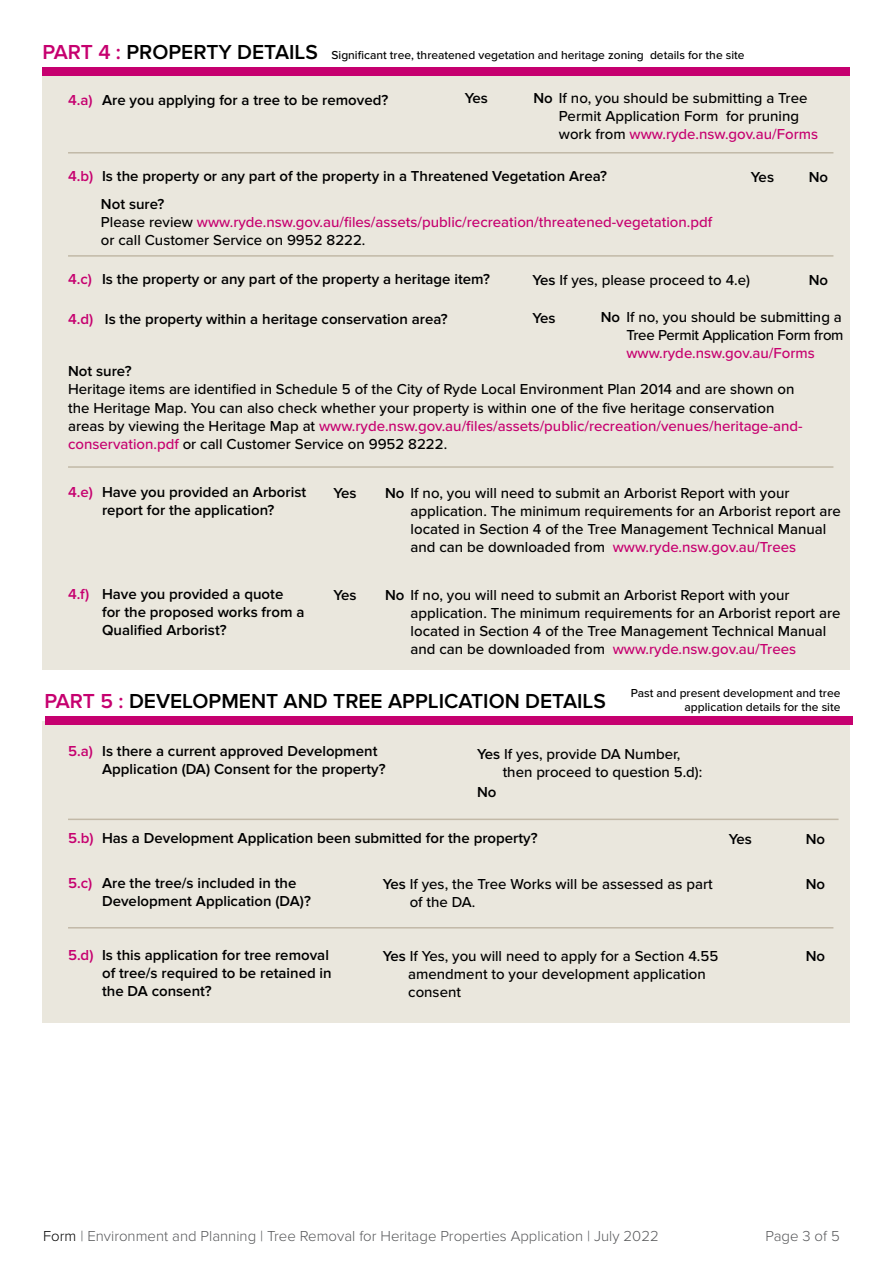
<style>
.page{position:relative;width:893px;height:1263px;background:#fff}
.page>*{position:absolute;margin:0;border:0;box-sizing:border-box;transform-origin:0 0}
.t1{font:600 21px "Proxima Nova";color:#000}
.t2{font:500 15px/18px "Proxima Nova";color:#000}
.t3{font:600 15px/18px "Proxima Nova";color:#000}
.t4{font:500 15px/18px "Proxima Nova";color:#c6006f}
.t5{font:300 15px "Proxima Nova";color:#58595b}
.t6{font:500 15px/18px "Proxima Nova";letter-spacing:-.02em;color:#000;text-align:right}
.t7{font:500 12px/14.4px "Proxima Nova";color:#000;text-align:right}
.s1{color:#c6006f}
.s2{font-weight:600}
.s3{font-weight:600;color:#000}
.s4{color:#000}
</style>
<div class="page">
<div style="left:43px;top:71px;width:807px;height:599px;background:#eae7dd"></div>
<div style="left:43px;top:721px;width:807px;height:302px;background:#eae7dd"></div>
<hr style="left:68px;top:466px;width:765px;height:2px;background:#c2b9a7">
<hr style="left:68px;top:819px;width:770px;height:1px;background:#c2b9a7">
<hr style="left:68px;top:927px;width:765px;height:1px;background:#c2b9a7">
<hr style="left:68px;top:255px;width:765px;height:2px;background:#c2b9a7">
<hr style="left:68px;top:152px;width:765px;height:2px;background:#c2b9a7">
<div style="left:43px;top:67px;width:807px;height:9px;background:#c6006f"></div>
<div style="left:45px;top:717px;width:808px;height:8px;background:#c6006f"></div>
<h1 class="t1" style="left:43px;top:40px;width:277px"><span class="s1">PART 4 :</span> PROPERTY DETAILS</h1>
<p class="t7" style="left:331px;top:48px;width:415px">Significant tree, threatened vegetation and heritage zoning details for the site</p>
<p class="t3" style="left:68px;top:92px;width:322px"><span class="s1">4.a)</span> Are you applying for a tree to be removed?</p>
<p class="t3" style="left:465px;top:90px;width:25px">Yes</p>
<p class="t2" style="left:559px;top:90px;width:261px;text-indent:-26px"><span class="s2">No</span> If no, you should be submitting a Tree<br>Permit Application Form for pruning work from <span class="s1">www.ryde.nsw.gov.au/Forms</span></p>
<p class="t3" style="left:68px;top:167px;width:540px"><span class="s1">4.b)</span> Is the property or any part of the property in a Threatened Vegetation Area?</p>
<p class="t3" style="left:751px;top:169px;width:25px">Yes</p>
<p class="t3" style="left:809px;top:169px;width:21px">No</p>
<p class="t4" style="left:101px;top:195px;width:613px"><span class="s3">Not sure?<br></span><span class="s4">Please review</span> www.ryde.nsw.gov.au/files/assets/public/recreation/threatened-vegetation.pdf <span class="s4">or call Customer Service on 9952 8222.</span></p>
<p class="t3" style="left:68px;top:271px;width:423px"><span class="s1">4.c)</span> Is the property or any part of the property a heritage item?</p>
<p class="t3" style="left:68px;top:311px;width:381px"><span class="s1">4.d)</span> Is the property within a heritage conservation area?</p>
<p class="t2" style="left:532px;top:272px;width:219px"><span class="s2">Yes</span> If yes, please proceed to 4.e)</p>
<p class="t3" style="left:532px;top:310px;width:25px">Yes</p>
<p class="t6" style="left:601px;top:309px;width:244px"><span class="s2">No</span> If no, you should be submitting a<br>Tree Permit Application Form from</p>
<p class="t4" style="left:626px;top:345px;width:190px">www.ryde.nsw.gov.au/Forms</p>
<p class="t3" style="left:809px;top:272px;width:21px">No</p>
<p class="t3" style="left:68px;top:363px;width:65px">Not sure?</p>
<p class="t2" style="left:68px;top:381px;width:736px">Heritage items are identified in Schedule 5 of the City of Ryde Local Environment Plan 2014 and are shown on the Heritage Map. You can also check whether your property is within one of the five heritage conservation areas by viewing the Heritage Map at <span class="s1">www.ryde.nsw.gov.au/files/assets/public/recreation/venues/heritage-and&shy;conservation.pdf</span> or call Customer Service on 9952 8222.</p>
<p class="t3" style="left:68px;top:483px;width:240px;text-align:center"><span class="s1">4.e)</span> Have you provided an Arborist report for the application?</p>
<p class="t3" style="left:102px;top:585px;width:204px;text-indent:-34px"><span class="s1">4.f)</span> Have you provided a quote for the proposed works from a<br>Qualified Arborist?</p>
<p class="t3" style="left:333px;top:484px;width:25px">Yes</p>
<p class="t2" style="left:411px;top:484px;width:432px;text-indent:-26px"><span class="s2">No</span> If no, you will need to submit an Arborist Report with your application. The minimum requirements for an Arborist report are located in Section 4 of the Tree Management Technical Manual and can be downloaded from <span class="s1">www.ryde.nsw.gov.au/Trees</span></p>
<p class="t3" style="left:333px;top:586px;width:25px">Yes</p>
<p class="t2" style="left:411px;top:586px;width:431px;text-indent:-26px"><span class="s2">No</span> If no, you will need to submit an Arborist Report with your application. The minimum requirements for an Arborist report are located in Section 4 of the Tree Management Technical Manual and can be downloaded from <span class="s1">www.ryde.nsw.gov.au/Trees</span></p>
<h1 class="t1" style="left:45px;top:689px;width:563px"><span class="s1">PART 5 :</span> DEVELOPMENT AND TREE APPLICATION DETAILS</h1>
<p class="t7" style="left:631px;top:686px;width:211px">Past and present development and tree application details for the site</p>
<p class="t3" style="left:102px;top:743px;width:285px;text-indent:-34px"><span class="s1">5.a)</span> Is there a current approved Development<br>Application (DA) Consent for the property?</p>
<p class="t2" style="left:503px;top:745px;width:201px;text-indent:-26px"><span class="s2">Yes</span> If yes, provide DA Number, then proceed to question 5.d):</p>
<p class="t3" style="left:477px;top:784px;width:21px">No</p>
<p class="t3" style="left:68px;top:830px;width:471px"><span class="s1">5.b)</span> Has a Development Application been submitted for the property?</p>
<p class="t3" style="left:729px;top:831px;width:25px">Yes</p>
<p class="t3" style="left:806px;top:831px;width:21px">No</p>
<p class="t3" style="left:68px;top:874px;width:230px"><span class="s1">5.c)</span> Are the tree/s included in the</p>
<p class="t3" style="left:806px;top:875px;width:21px">No</p>
<p class="t3" style="left:102px;top:892px;width:210px">Development Application (DA)?</p>
<p class="t2" style="left:410px;top:875px;width:304px;text-indent:-27px"><span class="s2">Yes</span> If yes, the Tree Works will be assessed as part of the DA.</p>
<p class="t3" style="left:68px;top:947px;width:262px"><span class="s1">5.d)</span> Is this application for tree removal</p>
<p class="t3" style="left:806px;top:948px;width:21px">No</p>
<p class="t3" style="left:102px;top:965px;width:231px">of tree/s required to be retained in the DA consent?</p>
<p class="t2" style="left:408px;top:948px;width:312px;text-indent:-26px"><span class="s2">Yes</span> If Yes, you will need to apply for a Section 4.55 amendment to your development application consent</p>
<p class="t5" style="left:43px;top:1227px;width:617px"><span class="s4">Form</span> | Environment and Planning | Tree Removal for Heritage Properties Application | July 2022</p>
<p class="t5" style="left:765px;top:1227px;width:76px">Page 3 of 5</p>
</div>
